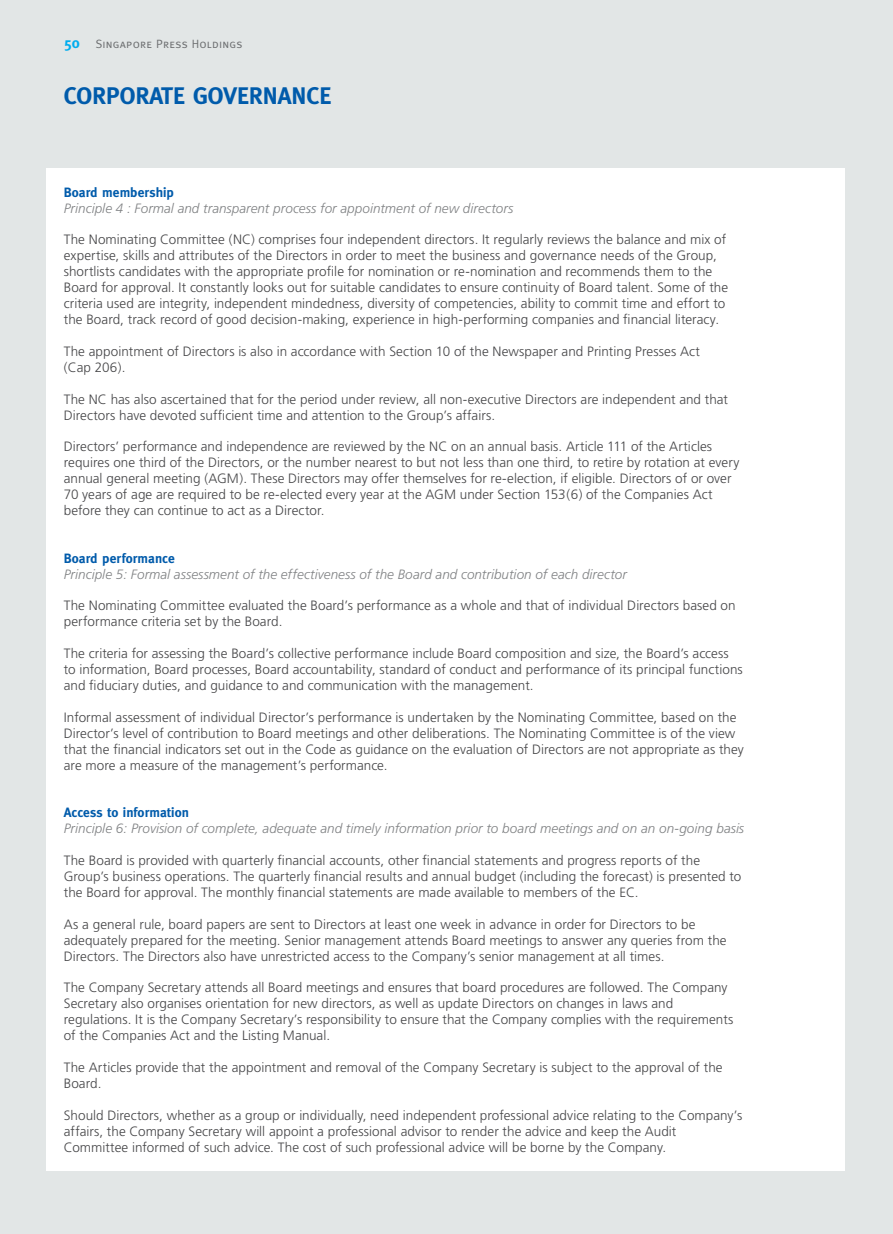
<style>
.page{position:relative;width:893px;height:1234px;background:#fff}
.page>*{position:absolute;margin:0;border:0;box-sizing:border-box;transform-origin:0 0}
.t1{font:700 24px "Meta";color:#005bab}
.t2{font:700 15px "Meta";color:#00adef}
.t3{font:300 13.5px/15.9px "Frutiger";letter-spacing:.005em;color:#464648}
.t4{font:italic 300 13.5px "Frutiger";letter-spacing:.005em;color:#808284}
.t5{font:700 13.5px "Meta";letter-spacing:.005em;color:#005bab}
.t6{font:12px "Meta Caps";letter-spacing:.015em;color:#6d6f71}
</style>
<div class="page">
<div style="left:0;top:0;width:893px;height:1233px;background:#e2e6e6"></div>
<div style="left:47px;top:168px;width:798px;height:1001px;background:#fff"></div>
<p class="t2" style="left:64px;top:34px;width:17px">50</p>
<p class="t6" style="left:96px;top:37px;width:148px">Singapore Press Holdings</p>
<h1 class="t1" style="left:64px;top:81px;width:269px">corporate governance</h1>
<p class="t5" style="left:64px;top:184px;width:112px">Board membership</p>
<p class="t4" style="left:64px;top:200px;width:451px">Principle 4 : Formal and transparent process for appointment of new directors</p>
<p class="t3" style="left:64px;top:232px;width:666px">The Nominating Committee (NC) comprises four independent directors. It regularly reviews the balance and mix of expertise, skills and attributes of the Directors in order to meet the business and governance needs of the Group, shortlists candidates with the appropriate profile for nomination or re-nomination and recommends them to the Board for approval. It constantly looks out for suitable candidates to ensure continuity of Board talent. Some of the criteria used are integrity, independent mindedness, diversity of competencies, ability to commit time and effort to the Board, track record of good decision-making, experience in high-performing companies and financial literacy.</p>
<p class="t3" style="left:64px;top:343px;width:638px">The appointment of Directors is also in accordance with Section 10 of the Newspaper and Printing Presses Act (Cap 206).</p>
<p class="t3" style="left:64px;top:391px;width:666px">The NC has also ascertained that for the period under review, all non-executive Directors are independent and that<br>Directors have devoted sufficient time and attention to the Group’s affairs.</p>
<p class="t3" style="left:64px;top:438px;width:677px">Directors’ performance and independence are reviewed by the NC on an annual basis. Article 111 of the Articles requires one third of the Directors, or the number nearest to but not less than one third, to retire by rotation at every annual general meeting (AGM). These Directors may offer themselves for re-election, if eligible. Directors of or over 70 years of age are required to be re-elected every year at the AGM under Section 153(6) of the Companies Act before they can continue to act as a Director.</p>
<p class="t5" style="left:64px;top:550px;width:113px">Board performance</p>
<p class="t4" style="left:64px;top:566px;width:565px">Principle 5: Formal assessment of the effectiveness of the Board and contribution of each director</p>
<p class="t3" style="left:64px;top:597px;width:673px">The Nominating Committee evaluated the Board’s performance as a whole and that of individual Directors based on performance criteria set by the Board.</p>
<p class="t3" style="left:64px;top:645px;width:680px">The criteria for assessing the Board’s collective performance include Board composition and size, the Board’s access to information, Board processes, Board accountability, standard of conduct and performance of its principal functions and fiduciary duties, and guidance to and communication with the management.</p>
<p class="t3" style="left:64px;top:709px;width:682px">Informal assessment of individual Director’s performance is undertaken by the Nominating Committee, based on the Director’s level of contribution to Board meetings and other deliberations. The Nominating Committee is of the view that the financial indicators set out in the Code as guidance on the evaluation of Directors are not appropriate as they are more a measure of the management’s performance.</p>
<p class="t5" style="left:64px;top:804px;width:127px">Access to information</p>
<p class="t4" style="left:64px;top:820px;width:682px">Principle 6: Provision of complete, adequate and timely information prior to board meetings and on an on-going basis</p>
<p class="t3" style="left:64px;top:852px;width:679px">The Board is provided with quarterly financial accounts, other financial statements and progress reports of the<br>Group’s business operations. The quarterly financial results and annual budget (including the forecast) is presented to the Board for approval. The monthly financial statements are made available to members of the EC.</p>
<p class="t3" style="left:64px;top:915px;width:664px">As a general rule, board papers are sent to Directors at least one week in advance in order for Directors to be adequately prepared for the meeting. Senior management attends Board meetings to answer any queries from the<br>Directors. The Directors also have unrestricted access to the Company’s senior management at all times.</p>
<p class="t3" style="left:64px;top:979px;width:671px">The Company Secretary attends all Board meetings and ensures that board procedures are followed. The Company Secretary also organises orientation for new directors, as well as update Directors on changes in laws and regulations. It is the Company Secretary’s responsibility to ensure that the Company complies with the requirements of the Companies Act and the Listing Manual.</p>
<p class="t3" style="left:64px;top:1058px;width:660px">The Articles provide that the appointment and removal of the Company Secretary is subject to the approval of the<br>Board.</p>
<p class="t3" style="left:64px;top:1106px;width:680px">Should Directors, whether as a group or individually, need independent professional advice relating to the Company’s affairs, the Company Secretary will appoint a professional advisor to render the advice and keep the Audit<br>Committee informed of such advice. The cost of such professional advice will be borne by the Company.</p>
</div>
